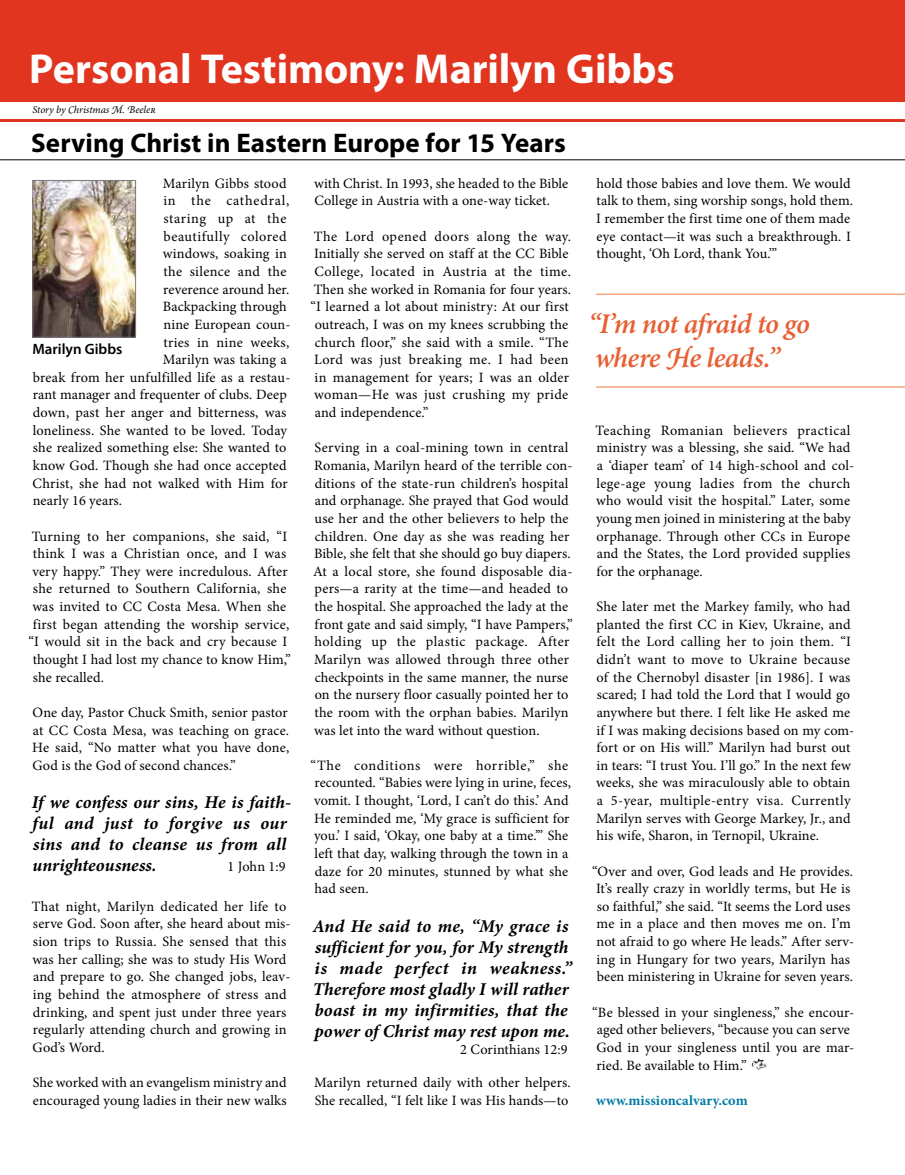
<style>
.page{position:relative;width:905px;height:1175px;background:#fff}
.page>*{position:absolute;margin:0;border:0;box-sizing:border-box;transform-origin:0 0}
.t1{font:700 42px "Myriad Pro";letter-spacing:-.005em;color:#fff}
.t2{font:italic 600 28.5px/34.5px "Minion Pro";letter-spacing:-.025em;color:#e76034}
.t3{font:700 27px "Myriad Pro";color:#000}
.t4{font:italic 700 18px/21px "Minion Pro";letter-spacing:.01em;color:#000}
.t5{font:600 15px "Myriad Pro";color:#000}
.t6{font:14.25px/17.7px "Minion Pro";letter-spacing:.01em;color:#000}
.t7{font:14.25px "Minion Pro";letter-spacing:.03em;color:#000}
.t8{font:14.25px "Minion Pro";letter-spacing:.035em;color:#000}
.t9{font:700 14.25px "Minion Pro";letter-spacing:.005em;color:#007aa5}
.t10{font:14.25px "Minion Pro";letter-spacing:.055em;color:#000}
.t11{font:italic 10.5px "Minion Pro";letter-spacing:-.01em;color:#000}
</style>
<div class="page">
<div style="left:0;top:0;width:904px;height:122px;background:#e23520"></div>
<div style="left:0;top:102px;width:904px;height:16px;background:#fff"></div>
<hr style="left:0;top:159px;width:904px;height:1px;background:#000">
<img style="left:751px;top:1058px;width:16px;height:12px">
<hr style="left:596px;top:293px;width:308px;height:2px;background:#f4a77a">
<hr style="left:596px;top:386px;width:308px;height:2px;background:#f4a77a">
<img style="left:34px;top:182px;width:100px;height:154px">
<div style="left:32px;top:180px;width:104px;height:158px;border:1px solid #7d7d7d"></div>
<h1 class="t1" style="left:29px;top:41px;width:647px">Personal Testimony: Marilyn Gibbs</h1>
<p class="t11" style="left:32px;top:102px;width:125px">Story by Christmas M. Beeler</p>
<h3 class="t3" style="left:31px;top:125px;width:536px">Serving Christ in Eastern Europe for 15 Years</h3>
<p class="t6" style="left:314px;top:174px;width:255px">with Christ. In 1993, she headed to the Bible<br>College in Austria with a one-way ticket.</p>
<p class="t7" style="left:314px;top:227px;width:259px">The Lord opened doors along the way.</p>
<p class="t6" style="left:314px;top:245px;width:256px">Initially she served on staff at the CC Bible</p>
<p class="t7" style="left:314px;top:262px;width:258px">College, located in Austria at the time.</p>
<p class="t6" style="left:314px;top:280px;width:259px">Then she worked in Romania for four years.</p>
<p class="t6" style="left:310px;top:298px;width:260px">“I learned a lot about ministry: At our first</p>
<p class="t6" style="left:315px;top:315px;width:255px">outreach, I was on my knees scrubbing the</p>
<p class="t6" style="left:315px;top:333px;width:255px">church floor,” she said with a smile. “The</p>
<p class="t6" style="left:314px;top:351px;width:256px">Lord was just breaking me. I had been</p>
<p class="t6" style="left:314px;top:368px;width:256px">in management for years; I was an older</p>
<p class="t6" style="left:314px;top:386px;width:255px">woman—He was just crushing my pride</p>
<p class="t6" style="left:315px;top:404px;width:115px">and independence.”</p>
<p class="t6" style="left:313px;top:439px;width:261px">Serving in a coal-mining town in central Romania, Marilyn heard of the terrible con&shy;ditions of the state-run children’s hospital and orphanage. She prayed that God would use her and the other believers to help the children. One day as she was reading her Bible, she felt that she should go buy diapers.<br>At a local store, she found disposable dia&shy;pers—a rarity at the time—and headed to the hospital. She approached the lady at the front gate and said simply, “I have Pampers,” holding up the plastic package. After Marilyn was allowed through three other checkpoints in the same manner, the nurse on the nursery floor casually pointed her to the room with the orphan babies. Marilyn was let into the ward without question.</p>
<p class="t6" style="left:310px;top:756px;width:262px">“The conditions were horrible,” she recounted. “Babies were lying in urine, feces, vomit. I thought, ‘Lord, I can’t do this.’ And He reminded me, ‘My grace is sufficient for you.’ I said, ‘Okay, one baby at a time.’” She left that day, walking through the town in a daze for 20 minutes, stunned by what she had seen.</p>
<p class="t4" style="left:313px;top:915px;width:261px">And He said to me, “My grace is sufficient for you, for My strength is made perfect in weakness.”<br>Therefore most gladly I will rather boast in my infirmities, that the power of Christ may rest upon me.</p>
<p class="t6" style="left:460px;top:1041px;width:109px">2 Corinthians 12:9</p>
<p class="t6" style="left:314px;top:1073px;width:258px">Marilyn returned daily with other helpers.<br>She recalled, “I felt like I was His hands—to</p>
<p class="t6" style="left:163px;top:174px;width:125px">Marilyn Gibbs stood</p>
<p class="t10" style="left:163px;top:191px;width:127px">in the cathedral,</p>
<p class="t8" style="left:163px;top:209px;width:124px">staring up at the</p>
<p class="t8" style="left:163px;top:227px;width:125px">beautifully colored</p>
<p class="t6" style="left:163px;top:245px;width:125px">windows, soaking in</p>
<p class="t6" style="left:163px;top:263px;width:124px">the silence and the</p>
<p class="t6" style="left:163px;top:280px;width:127px">reverence around her.</p>
<p class="t6" style="left:163px;top:298px;width:125px">Backpacking through</p>
<p class="t6" style="left:163px;top:315px;width:129px">nine European coun-</p>
<p class="t6" style="left:163px;top:333px;width:127px">tries in nine weeks,</p>
<p class="t6" style="left:163px;top:351px;width:125px">Marilyn was taking a</p>
<p class="t6" style="left:33px;top:368px;width:259px">break from her unfulfilled life as a restau-</p>
<p class="t6" style="left:33px;top:386px;width:255px">rant manager and frequenter of clubs. Deep</p>
<p class="t6" style="left:33px;top:404px;width:255px">down, past her anger and bitterness, was</p>
<p class="t6" style="left:33px;top:421px;width:256px">loneliness. She wanted to be loved. Today</p>
<p class="t6" style="left:33px;top:439px;width:255px">she realized something else: She wanted to</p>
<p class="t6" style="left:33px;top:456px;width:255px">know God. Though she had once accepted</p>
<p class="t6" style="left:33px;top:474px;width:256px">Christ, she had not walked with Him for</p>
<p class="t6" style="left:33px;top:492px;width:91px">nearly 16 years.</p>
<p class="t6" style="left:32px;top:527px;width:257px">Turning to her companions, she said, “I</p>
<p class="t6" style="left:33px;top:545px;width:255px">think I was a Christian once, and I was</p>
<p class="t6" style="left:32px;top:562px;width:257px">very happy.” They were incredulous. After</p>
<p class="t6" style="left:33px;top:580px;width:255px">she returned to Southern California, she</p>
<p class="t6" style="left:32px;top:597px;width:255px">was invited to CC Costa Mesa. When she</p>
<p class="t6" style="left:33px;top:615px;width:258px">first began attending the worship service,</p>
<p class="t6" style="left:29px;top:633px;width:260px">“I would sit in the back and cry because I</p>
<p class="t6" style="left:33px;top:650px;width:259px">thought I had lost my chance to know Him,”</p>
<p class="t6" style="left:33px;top:668px;width:72px">she recalled.</p>
<p class="t6" style="left:32px;top:703px;width:258px;text-align:justify">One day, Pastor Chuck Smith, senior pastor at CC Costa Mesa, was teaching on grace.<br>He said, “No matter what you have done, God is the God of second chances.”</p>
<p class="t4" style="left:32px;top:791px;width:261px">If we confess our sins, He is faith&shy;ful and just to forgive us our sins and to cleanse us from all unrighteousness.</p>
<p class="t5" style="left:32px;top:340px;width:91px">Marilyn Gibbs</p>
<p class="t6" style="left:227px;top:858px;width:60px">1 John 1:9</p>
<p class="t6" style="left:32px;top:897px;width:260px">That night, Marilyn dedicated her life to serve God. Soon after, she heard about mis&shy;sion trips to Russia. She sensed that this was her calling; she was to study His Word and prepare to go. She changed jobs, leav&shy;ing behind the atmosphere of stress and drinking, and spent just under three years regularly attending church and growing in God’s Word.</p>
<p class="t6" style="left:33px;top:1073px;width:255px">She worked with an evangelism ministry and encouraged young ladies in their new walks</p>
<p class="t6" style="left:596px;top:174px;width:258px">hold those babies and love them. We would talk to them, sing worship songs, hold them.<br>I remember the first time one of them made eye contact—it was such a breakthrough. I thought, ‘Oh Lord, thank You.’”</p>
<h2 class="t2" style="left:588px;top:306px;width:223px">“I’m not afraid to go where He leads.”</h2>
<p class="t6" style="left:595px;top:421px;width:260px">Teaching Romanian believers practical ministry was a blessing, she said. “We had a ‘diaper team’ of 14 high-school and col&shy;lege-age young ladies from the church who would visit the hospital.” Later, some young men joined in ministering at the baby orphanage. Through other CCs in Europe and the States, the Lord provided supplies for the orphanage.</p>
<p class="t6" style="left:596px;top:597px;width:260px">She later met the Markey family, who had planted the first CC in Kiev, Ukraine, and felt the Lord calling her to join them. “I didn’t want to move to Ukraine because of the Chernobyl disaster [in 1986]. I was scared; I had told the Lord that I would go anywhere but there. I felt like He asked me if I was making decisions based on my com&shy;fort or on His will.” Marilyn had burst out in tears: “I trust You. I’ll go.” In the next few weeks, she was miraculously able to obtain a 5-year, multiple-entry visa. Currently Marilyn serves with George Markey, Jr., and his wife, Sharon, in Ternopil, Ukraine.</p>
<p class="t6" style="left:592px;top:862px;width:263px">“Over and over, God leads and He provides.<br>It’s really crazy in worldly terms, but He is so faithful,” she said. “It seems the Lord uses me in a place and then moves me on. I’m not afraid to go where He leads.” After serv&shy;ing in Hungary for two years, Marilyn has been ministering in Ukraine for seven years.</p>
<p class="t6" style="left:592px;top:1003px;width:263px">“Be blessed in your singleness,” she encour&shy;aged other believers, “because you can serve God in your singleness until you are mar&shy;ried. Be available to Him.”</p>
<p class="t9" style="left:596px;top:1090px;width:153px">www.missioncalvary.com</p>
</div>
